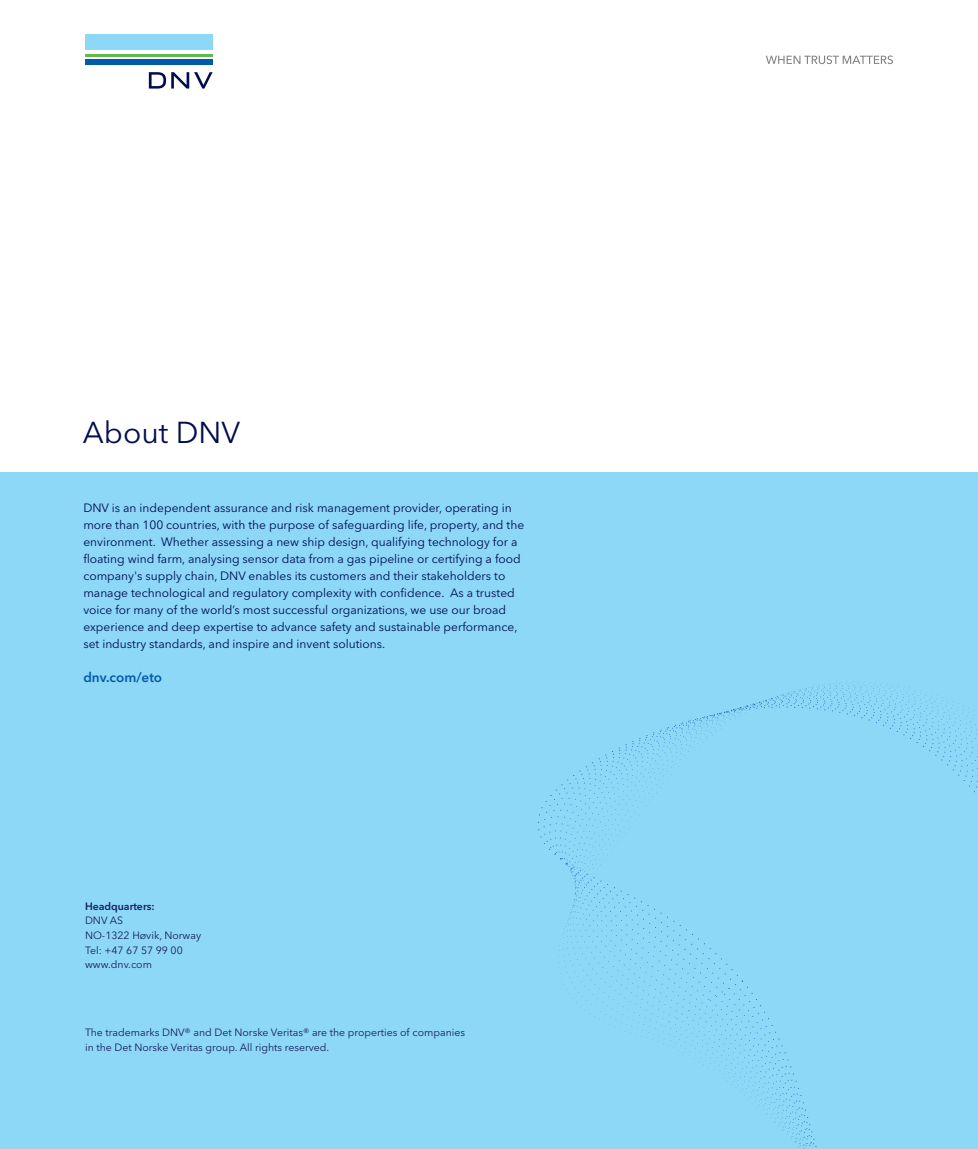
<style>
.page{position:relative;width:978px;height:1149px;background:#fff}
.page>*{position:absolute;margin:0;border:0;box-sizing:border-box;transform-origin:0 0}
.t1{font:30px "Avenir Next LT Pro";color:#010d4f}
.t2{font:600 13.5px "Avenir Next LT Pro";color:#015aaa}
.t3{font:12px/17px "Avenir Next LT Pro";color:#010d4f}
.t4{font:10.5px/14.7px "Avenir Next LT Pro";color:#161f5b}
.t5{font:600 10.5px "Avenir Next LT Pro";color:#161f5b}
</style>
<div class="page">
<div style="left:0;top:472px;width:978px;height:676px;background:#8dd7f7"></div>
<svg style="left:538px;top:706px;width:440px;height:442px"></svg>
<svg style="left:766px;top:55px;width:127px;height:9px"></svg>
<div style="left:85px;top:34px;width:128px;height:15px;background:#8dd7f7"></div>
<hr style="left:85px;top:54px;width:128px;height:3px;background:#5fbb4e">
<div style="left:85px;top:59px;width:128px;height:5px;background:#015aaa"></div>
<svg style="left:149px;top:72px;width:64px;height:16px"></svg>
<h1 class="t1" style="left:83px;top:414px;width:159px">About DNV</h1>
<p class="t3" style="left:83px;top:499px;width:442px">DNV is an independent assurance and risk management provider, operating in more than 100 countries, with the purpose of safeguarding life, property, and the environment. Whether assessing a new ship design, qualifying technology for a floating wind farm, analysing sensor data from a gas pipeline or certifying a food company's supply chain, DNV enables its customers and their stakeholders to manage technological and regulatory complexity with confidence. As a trusted voice for many of the world’s most successful organizations, we use our broad experience and deep expertise to advance safety and sustainable performance, set industry standards, and inspire and invent solutions.</p>
<p class="t2" style="left:83px;top:669px;width:80px">dnv.com/eto</p>
<p class="t5" style="left:85px;top:899px;width:71px">Headquarters:</p>
<p class="t4" style="left:85px;top:912px;width:118px">DNV AS<br>NO-1322 Høvik, Norway<br>Tel: +47 67 57 99 00 www.dnv.com</p>
<p class="t4" style="left:85px;top:1024px;width:382px">The trademarks DNV® and Det Norske Veritas® are the properties of companies in the Det Norske Veritas group. All rights reserved.</p>
</div>
